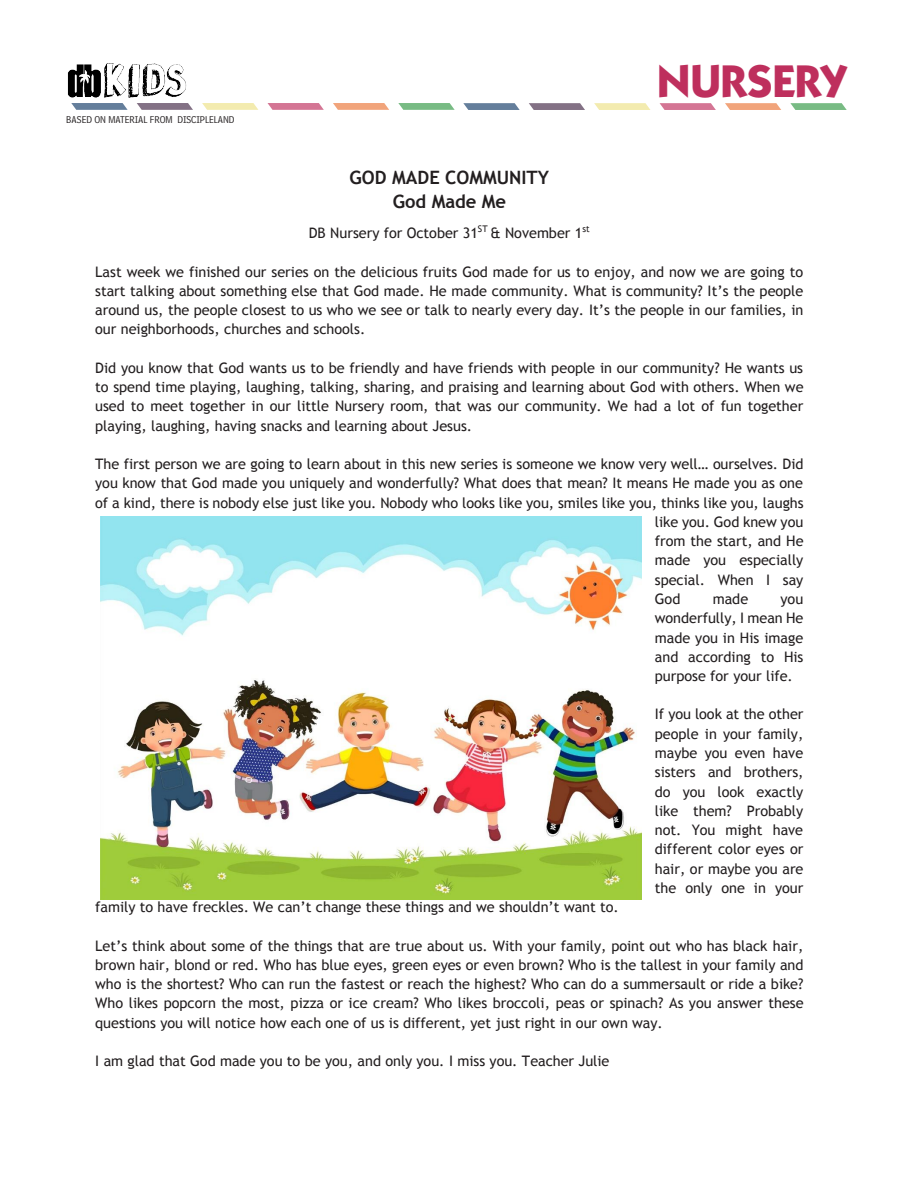
<style>
.page{position:relative;width:918px;height:1188px;background:#fff}
.page>*{position:absolute;margin:0;border:0;box-sizing:border-box;transform-origin:0 0}
.t1{font:700 46.05px "Itc Kabel";color:#be2f5d}
.t2{font:700 18.45px/24.6px "Trebuchet MS";color:#231f20;text-align:center}
.t3{font:14.55px/19.2px "Trebuchet MS";letter-spacing:-.005em;color:#231f20;text-align:justify}
.t4{font:10.5px "Bell Centennial Address";color:#231f20}
</style>
<div class="page">
<svg style="left:463px;top:103px;width:57px;height:7px"></svg>
<svg style="left:529px;top:103px;width:56px;height:7px"></svg>
<svg style="left:594px;top:103px;width:56px;height:7px"></svg>
<svg style="left:660px;top:103px;width:56px;height:7px"></svg>
<svg style="left:725px;top:103px;width:56px;height:7px"></svg>
<svg style="left:790px;top:103px;width:57px;height:7px"></svg>
<svg style="left:75px;top:108px;width:53px;height:2px"></svg>
<svg style="left:140px;top:104px;width:53px;height:6px"></svg>
<svg style="left:202px;top:103px;width:56px;height:7px"></svg>
<svg style="left:268px;top:103px;width:56px;height:7px"></svg>
<svg style="left:333px;top:103px;width:56px;height:7px"></svg>
<svg style="left:398px;top:103px;width:57px;height:7px"></svg>
<img style="left:100px;top:517px;width:542px;height:382px">
<img style="left:67px;top:63px;width:122px;height:45px">
<p class="t4" style="left:66px;top:113px;width:170px">BASED ON MATERIAL FROM DISCIPLELAND</p>
<p class="t1" style="left:657px;top:53px;width:191px">NURSERY</p>
<p class="t2" style="left:350px;top:165px;width:201px">GOD MADE COMMUNITY<br>God Made Me</p>
<p class="t3" style="left:309px;top:223px;width:282px">DB Nursery for October 31<sup>ST</sup> &amp; November 1<sup>st</sup></p>
<p class="t3" style="left:95px;top:262px;width:710px">Last week we finished our series on the delicious fruits God made for us to enjoy, and now we are going to start talking about something else that God made. He made community. What is community? It’s the people around us, the people closest to us who we see or talk to nearly every day. It’s the people in our families, in our neighborhoods, churches and schools.</p>
<p class="t3" style="left:95px;top:358px;width:710px">Did you know that God wants us to be friendly and have friends with people in our community? He wants us to spend time playing, laughing, talking, sharing, and praising and learning about God with others. When we used to meet together in our little Nursery room, that was our community. We had a lot of fun together playing, laughing, having snacks and learning about Jesus.</p>
<p class="t3" style="left:95px;top:454px;width:710px">The first person we are going to learn about in this new series is someone we know very well… ourselves. Did</p>
<p class="t3" style="left:95px;top:473px;width:709px">you know that God made you uniquely and wonderfully? What does that mean? It means He made you as one</p>
<p class="t3" style="left:95px;top:493px;width:710px">of a kind, there is nobody else just like you. Nobody who looks like you, smiles like you, thinks like you, laughs</p>
<p class="t3" style="left:655px;top:512px;width:150px">like you. God knew you</p>
<p class="t3" style="left:655px;top:531px;width:150px">from the start, and He</p>
<p class="t3" style="left:655px;top:551px;width:150px">made you especially</p>
<p class="t3" style="left:655px;top:570px;width:150px">special. When I say</p>
<p class="t3" style="left:655px;top:589px;width:27px">God</p>
<p class="t3" style="left:713px;top:589px;width:37px">made</p>
<p class="t3" style="left:655px;top:589px;width:150px;text-indent:126px">you wonderfully, I mean He made you in His image and according to His purpose for your life.</p>
<p class="t3" style="left:655px;top:705px;width:150px">If you look at the other people in your family, maybe you even have sisters and brothers, do you look exactly like them? Probably not. You might have different color eyes or hair, or maybe you are the only one in your</p>
<p class="t3" style="left:95px;top:897px;width:525px">family to have freckles. We can’t change these things and we shouldn’t want to.</p>
<p class="t3" style="left:95px;top:936px;width:710px">Let’s think about some of the things that are true about us. With your family, point out who has black hair, brown hair, blond or red. Who has blue eyes, green eyes or even brown? Who is the tallest in your family and who is the shortest? Who can run the fastest or reach the highest? Who can do a summersault or ride a bike?<br>Who likes popcorn the most, pizza or ice cream? Who likes broccoli, peas or spinach? As you answer these questions you will notice how each one of us is different, yet just right in our own way.</p>
<p class="t3" style="left:95px;top:1051px;width:516px">I am glad that God made you to be you, and only you. I miss you. Teacher Julie</p>
</div>
